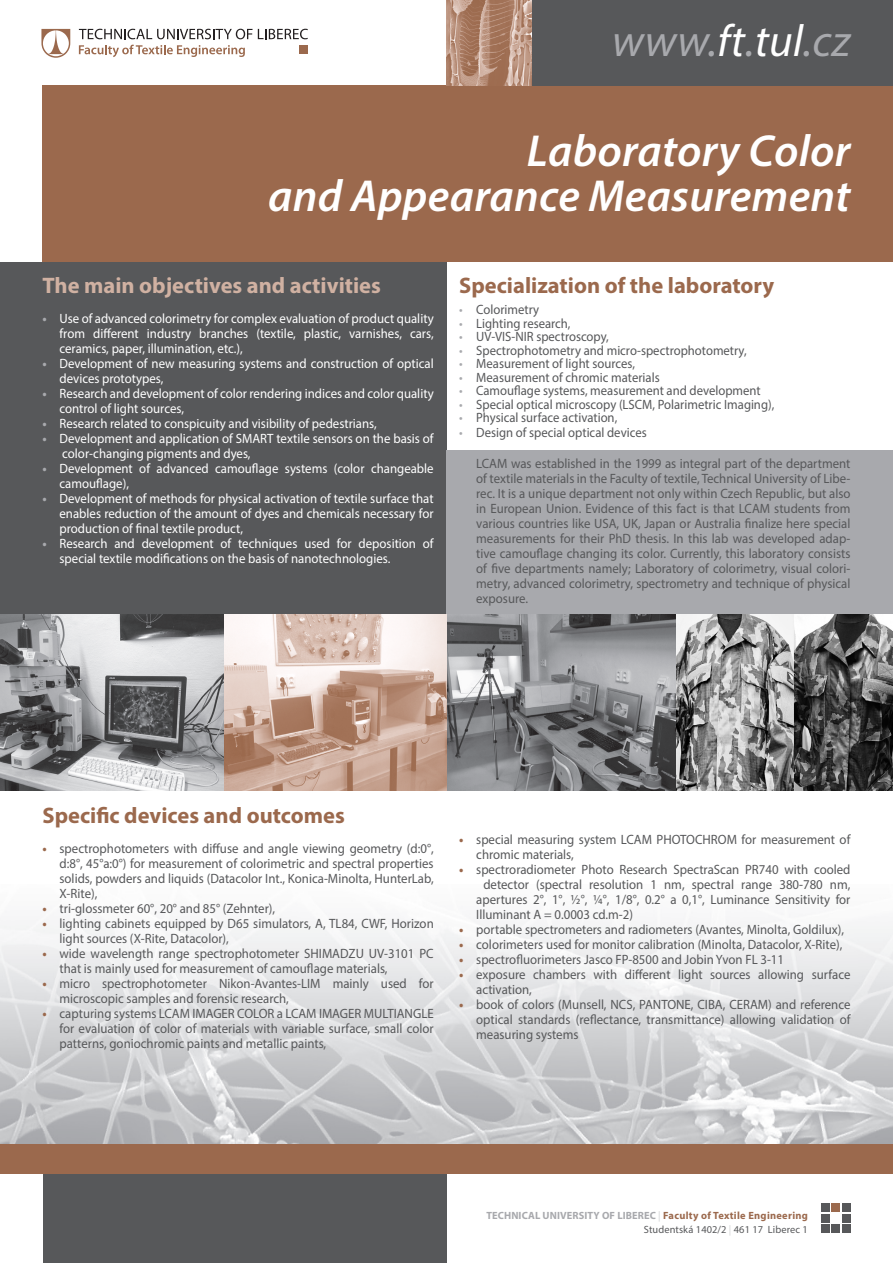
<style>
.page{position:relative;width:893px;height:1263px;background:#fff}
.page>*{position:absolute;margin:0;border:0;box-sizing:border-box;transform-origin:0 0}
.t1{font:italic 600 45px/45px "Myriad Pro";letter-spacing:.005em;color:#fff;text-align:right}
.t2{font:italic 45px "Myriad Pro";letter-spacing:.01em;color:#a8a9ad}
.NEDELIT_SLOVA{font:700 22.5px "Myriad Pro";color:#9b694d}
.NEDELIT_SLOVA-2{font:700 22.5px "Myriad Pro";color:#d0b1a2}
.t3{font:13.5px/15px "Myriad Pro";color:#57585a;scale:.95 1}
.t4{font:13.5px/15px "Myriad Pro";color:#fff;scale:.95 1}
.t5{font:13.5px "Myriad Pro";color:#57585a;scale:.94 1}
.t6{font:700 10.5px "Myriad Pro";letter-spacing:.01em;color:#a8a9ad}
.t7{font:10.5px "Myriad Pro";letter-spacing:.01em;color:#57585a}
.s1{color:#fff}
.s2{font-weight:700;color:#a8a9ad}
.s3{color:#a8a9ad}
.s4{font-weight:700;color:#9b694d}
.s5{font-weight:400;color:#d1d2d4}
.s6{color:#9b694d}
.s7{color:#d1d2d4}
</style>
<div class="page">
<img style="left:0;top:921px;width:893px;height:223px">
<div style="left:0;top:261px;width:446px;height:353px;background:#57585a"></div>
<div style="left:446px;top:450px;width:447px;height:164px;background:#a8a9ad"></div>
<div style="left:821px;top:1203px;width:9px;height:9px;background:#57585a"></div>
<div style="left:821px;top:1214px;width:9px;height:9px;background:#57585a"></div>
<div style="left:821px;top:1224px;width:9px;height:9px;background:#57585a"></div>
<div style="left:831px;top:1203px;width:9px;height:9px;background:#9b694d"></div>
<div style="left:831px;top:1224px;width:9px;height:9px;background:#57585a"></div>
<div style="left:841px;top:1203px;width:9px;height:9px;background:#57585a"></div>
<div style="left:841px;top:1214px;width:9px;height:9px;background:#57585a"></div>
<div style="left:841px;top:1224px;width:9px;height:9px;background:#57585a"></div>
<div style="left:43px;top:85px;width:850px;height:176px;background:#9b694d"></div>
<div style="left:446px;top:0;width:447px;height:85px;background:#57585a"></div>
<div style="left:43px;top:1174px;width:403px;height:89px;background:#57585a"></div>
<svg style="left:41px;top:29px;width:29px;height:29px"></svg>
<div style="left:299px;top:46px;width:9px;height:8px;background:#9b694d"></div>
<svg style="left:79px;top:45px;width:166px;height:12px"></svg>
<svg style="left:79px;top:29px;width:173px;height:10px"></svg>
<svg style="left:258px;top:29px;width:50px;height:10px"></svg>
<img style="left:446px;top:0;width:85px;height:85px">
<div style="left:0;top:1144px;width:893px;height:30px;background:#9b694d"></div>
<img style="left:0;top:614px;width:893px;height:177px">
<p class="t2" style="left:612px;top:13px;width:240px">www.<span class="s1">ft</span>.<span class="s1">tul</span>.cz</p>
<p class="t1" style="left:268px;top:127px;width:584px">Laboratory Color<br>and Appearance Measurement</p>
<p class="NEDELIT_SLOVA-2" style="left:43px;top:271px;width:340px">The main objectives and activities</p>
<p class="t4" style="left:60px;top:311px;width:395px;text-align:justify;text-indent:-17px"><span class="s2">•</span> Use of advanced colorimetry for complex evaluation of product quality from different industry branches (textile, plastic, varnishes, cars, ceramics, paper, illumination, etc.),</p>
<p class="t4" style="left:60px;top:356px;width:395px;text-indent:-17px"><span class="s2">•</span> Development of new measuring systems and construction of optical devices prototypes,</p>
<p class="t4" style="left:60px;top:386px;width:395px;text-indent:-17px"><span class="s2">•</span> Research and development of color rendering indices and color quality control of light sources,</p>
<p class="t4" style="left:43px;top:416px;width:353px"><span class="s2">•</span> Research related to conspicuity and visibility of pedestrians,</p>
<p class="t4" style="left:62px;top:431px;width:392px;text-indent:-20px"><span class="s2">•</span> Development and application of SMART textile sensors on the basis of color-changing pigments and dyes,</p>
<p class="t4" style="left:60px;top:461px;width:395px;text-indent:-17px"><span class="s2">•</span> Development of advanced camouflage systems (color changeable camouflage),</p>
<p class="t4" style="left:60px;top:491px;width:395px;text-align:justify;text-indent:-17px"><span class="s2">•</span> Development of methods for physical activation of textile surface that enables reduction of the amount of dyes and chemicals necessary for production of final textile product,</p>
<p class="t4" style="left:60px;top:536px;width:395px;text-indent:-17px"><span class="s2">•</span> Research and development of techniques used for deposition of special textile modifications on the basis of nanotechnologies.</p>
<p class="NEDELIT_SLOVA" style="left:459px;top:271px;width:316px">Specialization of the laboratory</p>
<p class="t5" style="left:459px;top:301px;width:87px"><span class="s3">•</span> Colorimetry</p>
<p class="t5" style="left:459px;top:315px;width:120px"><span class="s3">•</span> Lighting research,</p>
<p class="t5" style="left:459px;top:328px;width:161px"><span class="s3">•</span> UV-VIS-NIR spectroscopy,</p>
<p class="t5" style="left:459px;top:342px;width:307px"><span class="s3">•</span> Spectrophotometry and micro-spectrophotometry,</p>
<p class="t5" style="left:459px;top:355px;width:188px"><span class="s3">•</span> Measurement of light sources,</p>
<p class="t5" style="left:459px;top:369px;width:215px"><span class="s3">•</span> Measurement of chromic materials</p>
<p class="t5" style="left:459px;top:382px;width:322px"><span class="s3">•</span> Camouflage systems, measurement and development</p>
<p class="t5" style="left:459px;top:396px;width:337px"><span class="s3">•</span> Special optical microscopy (LSCM, Polarimetric Imaging),</p>
<p class="t5" style="left:459px;top:409px;width:170px"><span class="s3">•</span> Physical surface activation,</p>
<p class="t5" style="left:459px;top:424px;width:201px"><span class="s3">•</span> Design of special optical devices</p>
<p class="t3" style="left:476px;top:456px;width:395px;text-align:justify">LCAM was established in the 1999 as integral part of the department of textile materials in the Faculty of textile, Technical University of Libe&shy;rec. It is a unique department not only within Czech Republic, but also in European Union. Evidence of this fact is that LCAM students from various countries like USA, UK, Japan or Australia finalize here special measurements for their PhD thesis. In this lab was developed adap&shy;tive camouflage changing its color. Currently, this laboratory consists of five departments namely; Laboratory of colorimetry, visual colori&shy;metry, advanced colorimetry, spectrometry and technique of physical exposure.</p>
<p class="NEDELIT_SLOVA" style="left:43px;top:800px;width:304px">Specific devices and outcomes</p>
<p class="t3" style="left:60px;top:840px;width:395px;text-align:justify;text-indent:-17px"><span class="s4">•</span> spectrophotometers with diffuse and angle viewing geometry (d:0°, d:8°, 45°a:0°) for measurement of colorimetric and spectral properties solids, powders and liquids (Datacolor Int., Konica-Minolta, HunterLab, X-Rite),</p>
<p class="t3" style="left:43px;top:900px;width:246px"><span class="s4">•</span> tri-glossmeter 60°, 20° and 85° (Zehnter),</p>
<p class="t3" style="left:60px;top:915px;width:395px;text-indent:-17px"><span class="s4">•</span> lighting cabinets equipped by D65 simulators, A, TL84, CWF, Horizon light sources (X-Rite, Datacolor),</p>
<p class="t3" style="left:60px;top:945px;width:395px;text-indent:-17px"><span class="s4">•</span> wide wavelength range spectrophotometer SHIMADZU UV-3101 PC that is mainly used for measurement of camouflage materials,</p>
<p class="t3" style="left:60px;top:975px;width:395px;text-indent:-17px"><span class="s4">•</span> micro spectrophotometer Nikon-Avantes-LIM mainly used for microscopic samples and forensic research,</p>
<p class="t3" style="left:60px;top:1005px;width:395px;text-align:justify;text-indent:-17px"><span class="s4">•</span> capturing systems LCAM IMAGER COLOR a LCAM IMAGER MULTIANGLE for evaluation of color of materials with variable surface, small color patterns, goniochromic paints and metallic paints,</p>
<p class="t3" style="left:476px;top:831px;width:395px;text-indent:-17px"><span class="s4">•</span> special measuring system LCAM PHOTOCHROM for measurement of chromic materials,</p>
<p class="t3" style="left:459px;top:861px;width:413px"><span class="s4">•</span> spectroradiometer Photo Research SpectraScan PR740 with cooled</p>
<p class="t3" style="left:483px;top:876px;width:388px">detector (spectral resolution 1 nm, spectral range 380-780 nm,</p>
<p class="t3" style="left:476px;top:891px;width:395px">apertures 2°, 1°, ½°, ¼°, 1/8°, 0.2° a 0,1°, Luminance Sensitivity for</p>
<p class="t3" style="left:476px;top:906px;width:167px">Illuminant A = 0.0003 cd.m-2)</p>
<p class="t3" style="left:459px;top:921px;width:407px"><span class="s4">•</span> portable spectrometers and radiometers (Avantes, Minolta, Goldilux),</p>
<p class="t3" style="left:459px;top:936px;width:405px"><span class="s4">•</span> colorimeters used for monitor calibration (Minolta, Datacolor, X-Rite),</p>
<p class="t3" style="left:459px;top:951px;width:343px"><span class="s4">•</span> spectrofluorimeters Jasco FP-8500 and Jobin Yvon FL 3-11</p>
<p class="t3" style="left:476px;top:966px;width:395px;text-indent:-17px"><span class="s4">•</span> exposure chambers with different light sources allowing surface activation,</p>
<p class="t3" style="left:476px;top:996px;width:395px;text-align:justify;text-indent:-17px"><span class="s4">•</span> book of colors (Munsell, NCS, PANTONE, CIBA, CERAM) and reference optical standards (reflectance, transmittance) allowing validation of measuring systems</p>
<p class="t6" style="left:486px;top:1208px;width:323px">TECHNICAL UNIVERSITY OF LIBEREC <span class="s5">|</span> <span class="s6">Faculty of Textile Engineering</span></p>
<p class="t7" style="left:644px;top:1223px;width:166px">Studentská 1402/2 <span class="s7">|</span> 461 17 Liberec 1</p>
</div>
